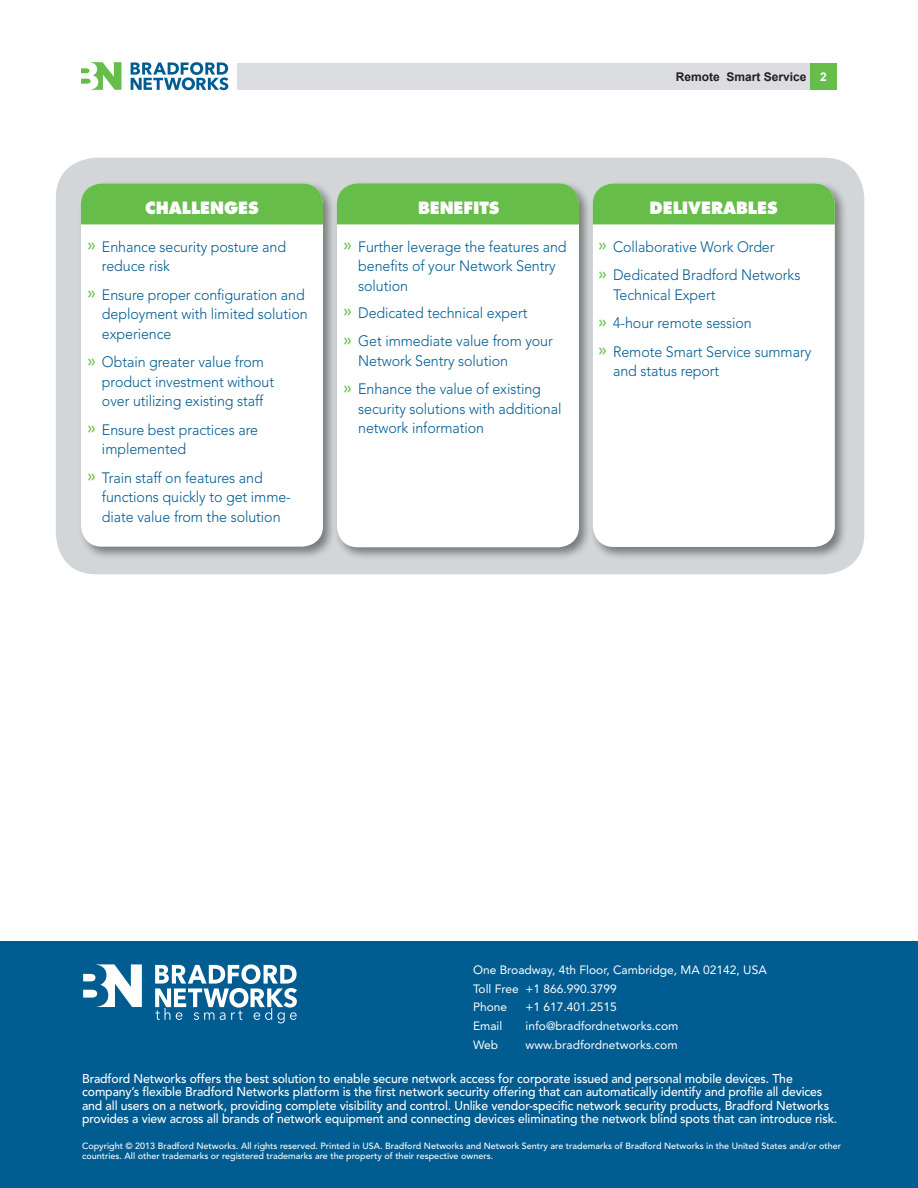
<style>
.page{position:relative;width:918px;height:1188px;background:#fff}
.page>*{position:absolute;margin:0;border:0;box-sizing:border-box;transform-origin:0 0}
.pg_2_box_heads{font:800 16.5px "Futura";letter-spacing:-.005em;color:#fff}
.Pg_2_boxes_BULLETS{font:300 15px/19.5px "Avenir";letter-spacing:-.005em;color:#005c91;scale:.95 1}
.t1{font:500 12.75px/13.5px "Avenir";letter-spacing:-.01em;color:#fff;scale:.96 1}
.t2{font:12px "Avenir";color:#fff}
.t3{font:700 12px "Arial";color:#231f20}
.t4{font:700 12px "Arial";color:#fff}
.t5{font:500 9px/10.5px "Avenir";color:#fff}
.s1{font-weight:400;font-size:16.5px;color:#67bd4a}
</style>
<div class="page">
<div style="left:0;top:942px;width:918px;height:246px;background:#005c91"></div>
<svg style="left:83px;top:964px;width:59px;height:43px"></svg>
<svg style="left:155px;top:964px;width:142px;height:59px"></svg>
<div style="left:56px;top:158px;width:808px;height:416px;background:#d2d6d9;border-radius:40px"></div>
<div style="left:238px;top:63px;width:572px;height:27px;background:#dbdde0"></div>
<div style="left:810px;top:63px;width:27px;height:27px;background:#67bd4a"></div>
<svg style="left:81px;top:62px;width:40px;height:28px"></svg>
<svg style="left:131px;top:62px;width:97px;height:28px"></svg>
<div style="left:78px;top:180px;width:258px;height:380px;background:#231f20;opacity:.5"></div>
<div style="left:81px;top:183px;width:242px;height:364px;background:#fff;border-radius:21px"></div>
<div style="left:334px;top:180px;width:258px;height:381px;background:#231f20;opacity:.5"></div>
<div style="left:337px;top:184px;width:242px;height:363px;background:#fff;border-radius:21px"></div>
<div style="left:590px;top:180px;width:258px;height:380px;background:#231f20;opacity:.5"></div>
<div style="left:593px;top:183px;width:242px;height:364px;background:#fff;border-radius:21px"></div>
<div style="left:81px;top:183px;width:242px;height:41px;background:#67bd4a"></div>
<div style="left:337px;top:183px;width:242px;height:41px;background:#67bd4a"></div>
<div style="left:593px;top:183px;width:242px;height:41px;background:#67bd4a"></div>
<p class="t3" style="left:676px;top:68px;width:132px">Remote Smart Service</p>
<p class="t4" style="left:820px;top:68px;width:8px">2</p>
<p class="pg_2_box_heads" style="left:145px;top:198px;width:115px">CHALLENGES</p>
<p class="Pg_2_boxes_BULLETS" style="left:102px;top:237px;width:195px;text-indent:-15px"><span class="s1">»</span> Enhance security posture and reduce risk</p>
<p class="Pg_2_boxes_BULLETS" style="left:102px;top:285px;width:218px;text-indent:-15px"><span class="s1">»</span> Ensure proper configuration and deployment with limited solution experience</p>
<p class="Pg_2_boxes_BULLETS" style="left:102px;top:352px;width:183px;text-indent:-15px"><span class="s1">»</span> Obtain greater value from product investment without over utilizing existing staff</p>
<p class="Pg_2_boxes_BULLETS" style="left:102px;top:420px;width:166px;text-indent:-15px"><span class="s1">»</span> Ensure best practices are implemented</p>
<p class="Pg_2_boxes_BULLETS" style="left:102px;top:468px;width:200px;text-indent:-15px"><span class="s1">»</span> Train staff on features and functions quickly to get imme&shy;diate value from the solution</p>
<p class="pg_2_box_heads" style="left:418px;top:198px;width:83px">BENEFITS</p>
<p class="Pg_2_boxes_BULLETS" style="left:358px;top:237px;width:221px;text-indent:-15px"><span class="s1">»</span> Further leverage the features and benefits of your Network Sentry solution</p>
<p class="Pg_2_boxes_BULLETS" style="left:343px;top:303px;width:195px"><span class="s1">»</span> Dedicated technical expert</p>
<p class="Pg_2_boxes_BULLETS" style="left:358px;top:331px;width:206px;text-indent:-15px"><span class="s1">»</span> Get immediate value from your<br>Network Sentry solution</p>
<p class="Pg_2_boxes_BULLETS" style="left:358px;top:379px;width:215px;text-indent:-15px"><span class="s1">»</span> Enhance the value of existing security solutions with additional network information</p>
<p class="pg_2_box_heads" style="left:650px;top:198px;width:130px">DELIVERABLES</p>
<p class="Pg_2_boxes_BULLETS" style="left:598px;top:237px;width:187px"><span class="s1">»</span> Collaborative Work Order</p>
<p class="Pg_2_boxes_BULLETS" style="left:613px;top:265px;width:199px;text-indent:-15px"><span class="s1">»</span> Dedicated Bradford Networks<br>Technical Expert</p>
<p class="Pg_2_boxes_BULLETS" style="left:598px;top:313px;width:163px"><span class="s1">»</span> 4-hour remote session</p>
<p class="Pg_2_boxes_BULLETS" style="left:613px;top:342px;width:210px;text-indent:-15px"><span class="s1">»</span> Remote Smart Service summary and status report</p>
<p class="t2" style="left:473px;top:963px;width:295px">One Broadway, 4th Floor, Cambridge, MA 02142, USA</p>
<p class="t2" style="left:473px;top:981px;width:145px">Toll Free +1 866.990.3799</p>
<p class="t2" style="left:473px;top:1000px;width:36px">Phone</p>
<p class="t2" style="left:526px;top:1000px;width:93px">+1 617.401.2515</p>
<p class="t2" style="left:473px;top:1019px;width:31px">Email</p>
<p class="t2" style="left:526px;top:1019px;width:154px">info@bradfordnetworks.com</p>
<p class="t2" style="left:473px;top:1038px;width:26px">Web</p>
<p class="t2" style="left:526px;top:1038px;width:154px">www.bradfordnetworks.com</p>
<p class="t1" style="left:82px;top:1072px;width:788px">Bradford Networks offers the best solution to enable secure network access for corporate issued and personal mobile devices. The company’s flexible Bradford Networks platform is the first network security offering that can automatically identify and profile all devices and all users on a network, providing complete visibility and control. Unlike vendor-specific network security products, Bradford Networks provides a view across all brands of network equipment and connecting devices eliminating the network blind spots that can introduce risk.</p>
<p class="t5" style="left:82px;top:1141px;width:761px">Copyright © 2013 Bradford Networks. All rights reserved. Printed in USA. Bradford Networks and Network Sentry are trademarks of Bradford Networks in the United States and/or other countries. All other trademarks or registered trademarks are the property of their respective owners.</p>
</div>
